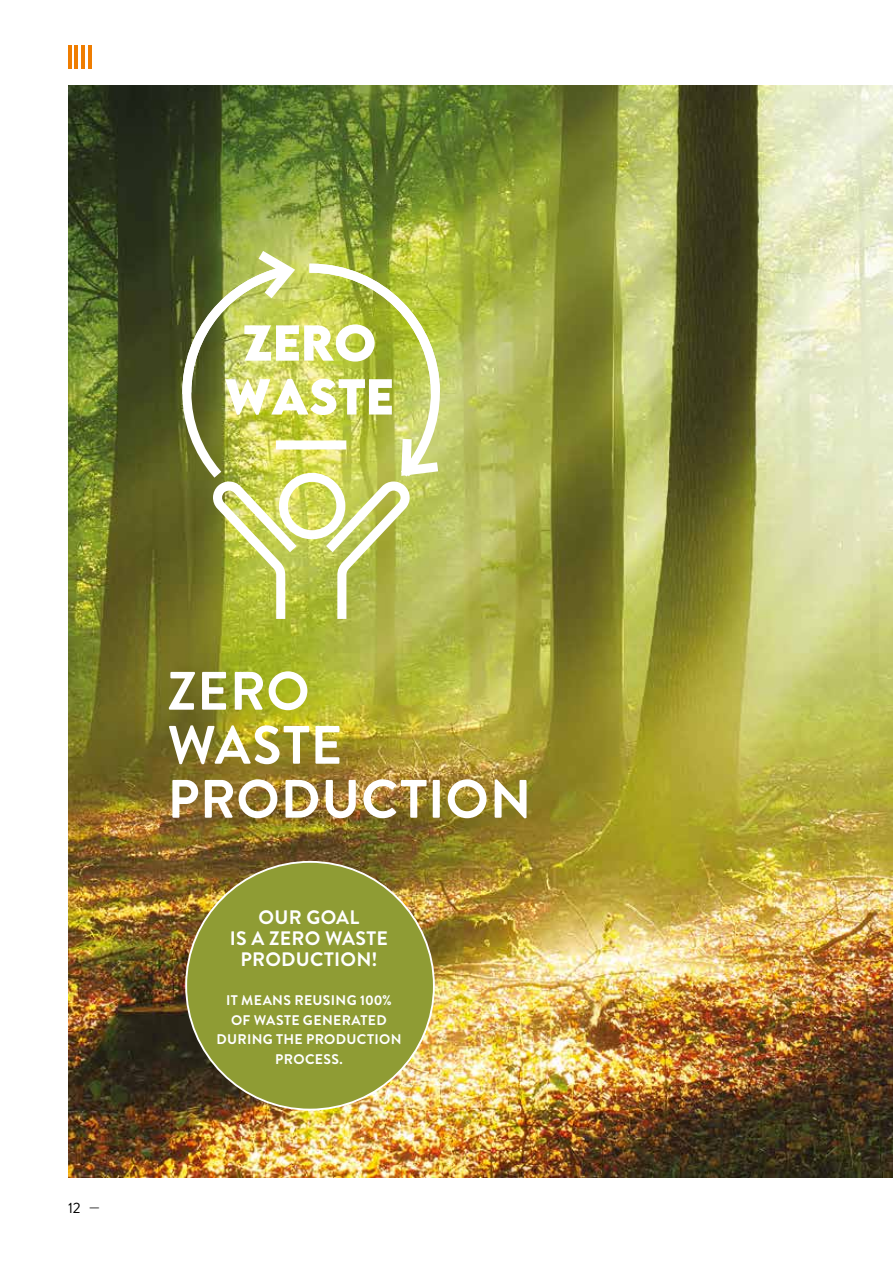
<style>
.page{position:relative;width:893px;height:1263px;background:#fff}
.page>*{position:absolute;margin:0;border:0;box-sizing:border-box;transform-origin:0 0}
.t1{font:700 54px/54px "Brandon Grotesque";letter-spacing:.015em;color:#fff}
.t2{font:700 19.5px/21px "Brandon Grotesque";letter-spacing:.015em;color:#fff;text-align:center}
.t3{font:15px "Brandon Grotesque";color:#000}
.t4{font:700 13.95px/19.5px "Brandon Grotesque";letter-spacing:.025em;color:#fff;text-align:center}
</style>
<div class="page">
<img style="left:68px;top:85px;width:825px;height:1093px">
<img style="left:181px;top:249px;width:261px;height:372px">
<div style="left:186px;top:862px;width:248px;height:247px;background:#8f9c34;border-radius:50%"></div>
<hr style="left:75px;top:45px;width:3px;height:23px;background:#ef7d00">
<hr style="left:68px;top:45px;width:3px;height:23px;background:#ef7d00">
<hr style="left:81px;top:45px;width:4px;height:23px;background:#ef7d00">
<hr style="left:88px;top:45px;width:3px;height:23px;background:#ef7d00">
<p class="t3" style="left:68px;top:1197px;width:34px">12 —</p>
<h1 class="t1" style="left:167px;top:665px;width:365px">ZERO<br>WASTE<br>PRODUCTION</h1>
<h2 class="t2" style="left:230px;top:907px;width:159px">OUR GOAL<br>IS A ZERO WASTE<br>PRODUCTION!</h2>
<p class="t4" style="left:216px;top:991px;width:187px">IT MEANS REUSING 100%<br>OF WASTE GENERATED<br>DURING THE PRODUCTION<br>PROCESS.</p>
</div>
